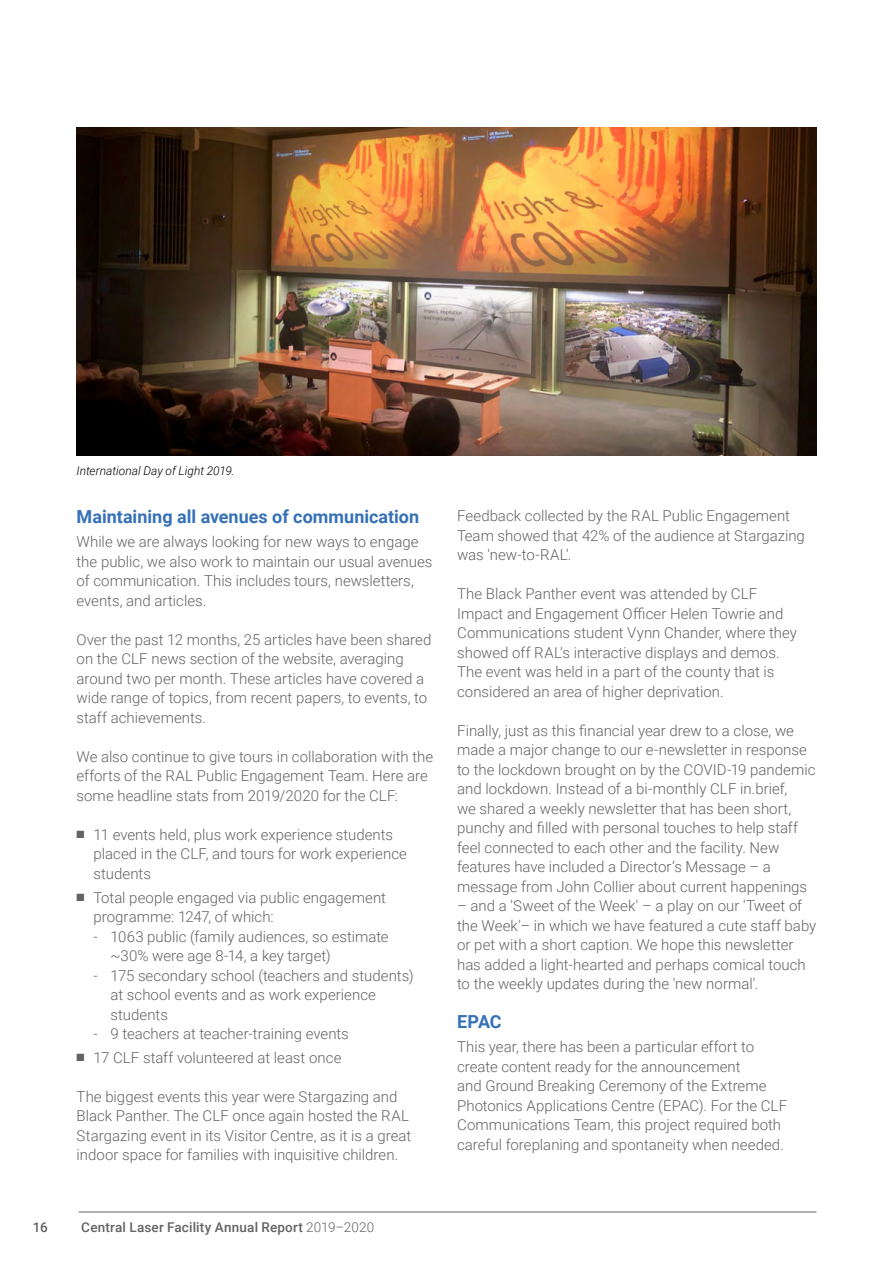
<style>
.page{position:relative;width:893px;height:1263px;background:#fff}
.page>*{position:absolute;margin:0;border:0;box-sizing:border-box;transform-origin:0 0}
.Sub_heading{font:700 18px "Roboto";color:#3671b8}
.Body_Copy{font:300 15px/19.5px "Roboto";color:#646363}
.t1{font:500 13.5px "Roboto";letter-spacing:.015em;color:#646363}
.t2{font:italic 300 12px "Roboto";color:#000}
.s1{font-weight:300}
</style>
<div class="page">
<hr style="left:79px;top:1211px;width:737px;height:1px;background:#646363">
<img style="left:77px;top:128px;width:739px;height:327px">
<p class="t2" style="left:77px;top:462px;width:160px">International Day of Light 2019.</p>
<p class="Sub_heading" style="left:77px;top:504px;width:344px">Maintaining all avenues of communication</p>
<p class="Body_Copy" style="left:77px;top:532px;width:357px">While we are always looking for new ways to engage the public, we also work to maintain our usual avenues of communication. This includes tours, newsletters, events, and articles.</p>
<p class="Body_Copy" style="left:77px;top:629px;width:356px">Over the past 12 months, 25 articles have been shared on the CLF news section of the website, averaging around two per month. These articles have covered a wide range of topics, from recent papers, to events, to staff achievements.</p>
<p class="Body_Copy" style="left:77px;top:746px;width:358px">We also continue to give tours in collaboration with the efforts of the RAL Public Engagement Team. Here are some headline stats from 2019/2020 for the CLF:</p>
<p class="Body_Copy" style="left:94px;top:824px;width:315px;text-indent:-17px">■ 11 events held, plus work experience students placed in the CLF, and tours for work experience students</p>
<p class="Body_Copy" style="left:94px;top:887px;width:294px;text-indent:-17px">■ Total people engaged via public engagement programme: 1247, of which:</p>
<p class="Body_Copy" style="left:111px;top:926px;width:280px;text-indent:-17px">- 1063 public (family audiences, so estimate ~30% were age 8-14, a key target)</p>
<p class="Body_Copy" style="left:111px;top:965px;width:304px;text-indent:-17px">- 175 secondary school (teachers and students) at school events and as work experience students</p>
<p class="Body_Copy" style="left:94px;top:1023px;width:257px">- 9 teachers at teacher-training events</p>
<p class="Body_Copy" style="left:77px;top:1047px;width:266px">■ 17 CLF staff volunteered at least once</p>
<p class="Body_Copy" style="left:77px;top:1086px;width:336px">The biggest events this year were Stargazing and Black Panther. The CLF once again hosted the RAL Stargazing event in its Visitor Centre, as it is a great indoor space for families with inquisitive children.</p>
<p class="t1" style="left:33px;top:1217px;width:16px">16</p>
<p class="t1" style="left:81px;top:1217px;width:294px">Central Laser Facility Annual Report <span class="s1">2019–2020</span></p>
<p class="Body_Copy" style="left:457px;top:506px;width:349px">Feedback collected by the RAL Public Engagement<br>Team showed that 42% of the audience at Stargazing was 'new-to-RAL'.</p>
<p class="Body_Copy" style="left:457px;top:584px;width:341px">The Black Panther event was attended by CLF Impact and Engagement Officer Helen Towrie and Communications student Vynn Chander, where they showed off RAL’s interactive displays and demos.<br>The event was held in a part of the county that is considered an area of higher deprivation.</p>
<p class="Body_Copy" style="left:457px;top:720px;width:360px">Finally, just as this financial year drew to a close, we made a major change to our e-newsletter in response to the lockdown brought on by the COVID-19 pandemic and lockdown. Instead of a bi-monthly CLF in.brief,<br>we shared a weekly newsletter that has been short, punchy and filled with personal touches to help staff feel connected to each other and the facility. New features have included a Director’s Message – a message from John Collier about current happenings</p>
<p class="Body_Copy" style="left:457px;top:896px;width:361px">– and a 'Sweet of the Week' – a play on our 'Tweet of the Week'– in which we have featured a cute staff baby or pet with a short caption. We hope this newsletter has added a light-hearted and perhaps comical touch to the weekly updates during the 'new normal'.</p>
<p class="Sub_heading" style="left:457px;top:1009px;width:46px">EPAC</p>
<p class="Body_Copy" style="left:457px;top:1036px;width:332px">This year, there has been a particular effort to create content ready for the announcement<br>and Ground Breaking Ceremony of the Extreme Photonics Applications Centre (EPAC). For the CLF Communications Team, this project required both careful foreplaning and spontaneity when needed.</p>
</div>
